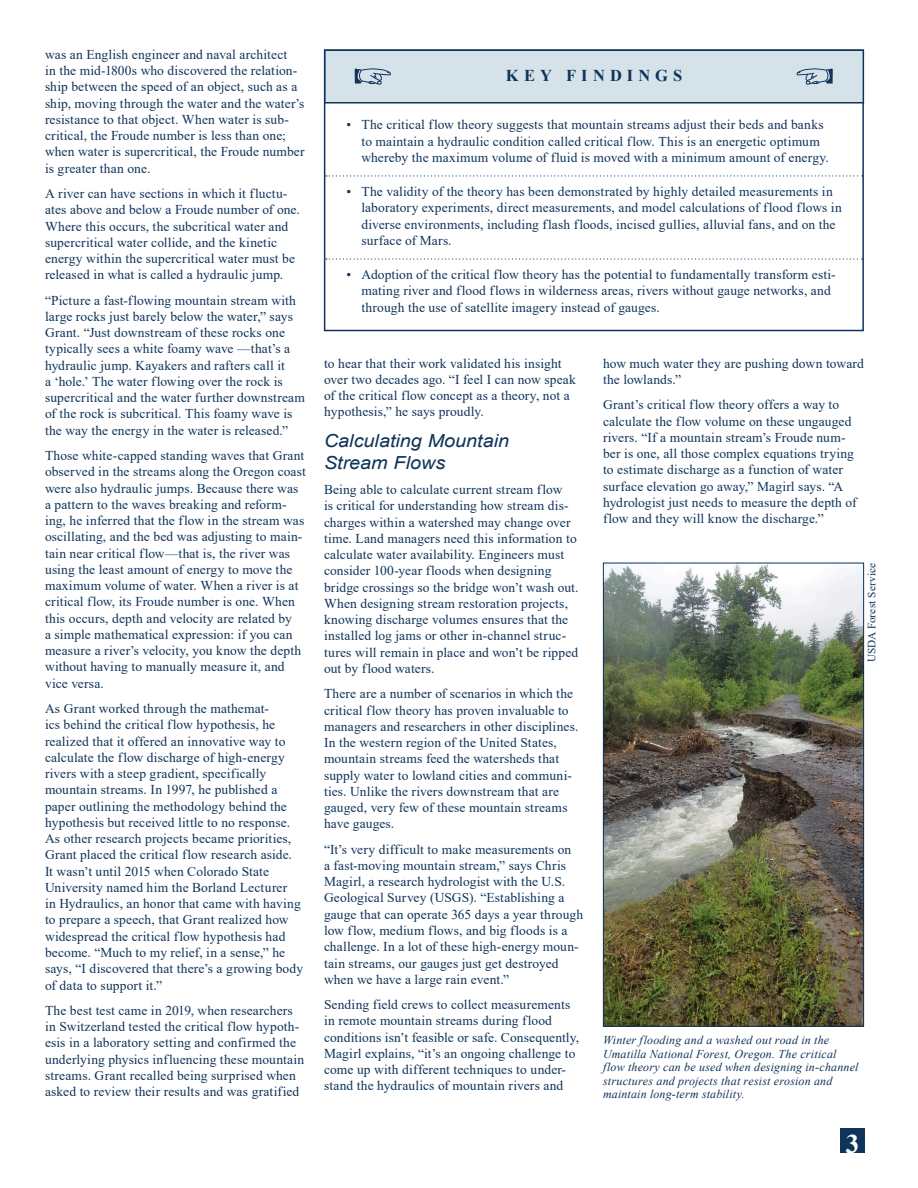
<style>
.page{position:relative;width:918px;height:1188px;background:#fff}
.page>*{position:absolute;margin:0;border:0;box-sizing:border-box;transform-origin:0 0}
.t1{font:700 27px "Times New Roman";color:#fff}
.Hed_1{font:italic 18px/21.8px "Arial";color:#0f3359;scale:1.1 1}
.t2{font:700 16.5px "Times New Roman";letter-spacing:.315em;color:#0f3359}
.body{font:13.5px/16.2px "Times New Roman";letter-spacing:.01em;color:#0f3359}
.t3{font:italic 12px/13.5px "Times New Roman";letter-spacing:.015em;color:#0f3359}
.t4{font:11.25px "Times New Roman";letter-spacing:.01em;color:#0f3359}
</style>
<div class="page">
<div style="left:840px;top:1129px;width:25px;height:24px;background:#0d3459"></div>
<svg style="left:327px;top:175px;width:531px;height:2px"></svg>
<svg style="left:327px;top:258px;width:531px;height:2px"></svg>
<svg style="left:323px;top:49px;width:542px;height:55px;background:#c6d5de"></svg>
<img style="left:605px;top:565px;width:257px;height:460px">
<div style="left:603px;top:563px;width:261px;height:464px;border:1px solid #0f3359"></div>
<p class="body" style="left:45px;top:46px;width:261px">was an English engineer and naval architect<br>in the mid-1800s who discovered the relation&shy;ship between the speed of an object, such as a ship, moving through the water and the water’s resistance to that object. When water is sub&shy;critical, the Froude number is less than one; when water is supercritical, the Froude number is greater than one.</p>
<p class="body" style="left:45px;top:185px;width:256px">A river can have sections in which it fluctu&shy;ates above and below a Froude number of one.<br>Where this occurs, the subcritical water and supercritical water collide, and the kinetic energy within the supercritical water must be released in what is called a hydraulic jump.</p>
<p class="body" style="left:45px;top:292px;width:262px">“Picture a fast-flowing mountain stream with large rocks just barely below the water,” says Grant. “Just downstream of these rocks one typically sees a white foamy wave —that’s a hydraulic jump. Kayakers and rafters call it<br>a ‘hole.’ The water flowing over the rock is supercritical and the water further downstream of the rock is subcritical. This foamy wave is the way the energy in the water is released.”</p>
<p class="body" style="left:45px;top:447px;width:263px">Those white-capped standing waves that Grant observed in the streams along the Oregon coast were also hydraulic jumps. Because there was a pattern to the waves breaking and reform&shy;ing, he inferred that the flow in the stream was oscillating, and the bed was adjusting to main&shy;tain near critical flow—that is, the river was using the least amount of energy to move the maximum volume of water. When a river is at critical flow, its Froude number is one. When this occurs, depth and velocity are related by<br>a simple mathematical expression: if you can measure a river’s velocity, you know the depth without having to manually measure it, and vice versa.</p>
<p class="body" style="left:45px;top:700px;width:260px">As Grant worked through the mathemat-<br>ics behind the critical flow hypothesis, he realized that it offered an innovative way to calculate the flow discharge of high-energy rivers with a steep gradient, specifically mountain streams. In 1997, he published a paper outlining the methodology behind the hypothesis but received little to no response.<br>As other research projects became priorities, Grant placed the critical flow research aside.<br>It wasn’t until 2015 when Colorado State University named him the Borland Lecturer<br>in Hydraulics, an honor that came with having to prepare a speech, that Grant realized how widespread the critical flow hypothesis had become. “Much to my relief, in a sense,” he says, “I discovered that there’s a growing body of data to support it.”</p>
<p class="body" style="left:45px;top:1002px;width:261px">The best test came in 2019, when researchers in Switzerland tested the critical flow hypoth&shy;esis in a laboratory setting and confirmed the underlying physics influencing these mountain streams. Grant recalled being surprised when asked to review their results and was gratified</p>
<p class="t2" style="left:506px;top:63px;width:178px">KEY FINDINGS</p>
<p class="body" style="left:361px;top:116px;width:469px;text-indent:-15px">• The critical flow theory suggests that mountain streams adjust their beds and banks to maintain a hydraulic condition called critical flow. This is an energetic optimum whereby the maximum volume of fluid is moved with a minimum amount of energy.</p>
<p class="body" style="left:361px;top:183px;width:482px;text-indent:-15px">• The validity of the theory has been demonstrated by highly detailed measurements in laboratory experiments, direct measurements, and model calculations of flood flows in diverse environments, including flash floods, incised gullies, alluvial fans, and on the surface of Mars.</p>
<p class="body" style="left:361px;top:266px;width:476px;text-indent:-15px">• Adoption of the critical flow theory has the potential to fundamentally transform esti&shy;mating river and flood flows in wilderness areas, rivers without gauge networks, and through the use of satellite imagery instead of gauges.</p>
<p class="body" style="left:324px;top:355px;width:253px">to hear that their work validated his insight over two decades ago. “I feel I can now speak of the critical flow concept as a theory, not a hypothesis,” he says proudly.</p>
<p class="Hed_1" style="left:324px;top:430px;width:170px">Calculating Mountain<br>Stream Flows</p>
<p class="body" style="left:324px;top:481px;width:256px">Being able to calculate current stream flow<br>is critical for understanding how stream dis&shy;charges within a watershed may change over time. Land managers need this information to calculate water availability. Engineers must consider 100-year floods when designing bridge crossings so the bridge won’t wash out.<br>When designing stream restoration projects, knowing discharge volumes ensures that the installed log jams or other in-channel struc&shy;tures will remain in place and won’t be ripped out by flood waters.</p>
<p class="body" style="left:324px;top:685px;width:256px">There are a number of scenarios in which the critical flow theory has proven invaluable to managers and researchers in other disciplines.<br>In the western region of the United States, mountain streams feed the watersheds that supply water to lowland cities and communi&shy;ties. Unlike the rivers downstream that are gauged, very few of these mountain streams have gauges.</p>
<p class="body" style="left:324px;top:841px;width:261px">“It’s very difficult to make measurements on<br>a fast-moving mountain stream,” says Chris Magirl, a research hydrologist with the U.S.<br>Geological Survey (USGS). “Establishing a gauge that can operate 365 days a year through low flow, medium flows, and big floods is a challenge. In a lot of these high-energy moun&shy;tain streams, our gauges just get destroyed when we have a large rain event.”</p>
<p class="body" style="left:324px;top:996px;width:257px">Sending field crews to collect measurements in remote mountain streams during flood conditions isn’t feasible or safe. Consequently, Magirl explains, “it’s an ongoing challenge to come up with different techniques to under&shy;stand the hydraulics of mountain rivers and</p>
<p class="body" style="left:603px;top:355px;width:262px">how much water they are pushing down toward the lowlands.”</p>
<p class="body" style="left:603px;top:396px;width:255px">Grant’s critical flow theory offers a way to calculate the flow volume on these ungauged rivers. “If a mountain stream’s Froude num&shy;ber is one, all those complex equations trying to estimate discharge as a function of water surface elevation go away,” Magirl says. “A hydrologist just needs to measure the depth of flow and they will know the discharge.”</p>
<p class="t4" style="left:864px;top:662px;width:101px;rotate:-90deg">USDA Forest Service</p>
<p class="t3" style="left:603px;top:1033px;width:257px">Winter flooding and a washed out road in the Umatilla National Forest, Oregon. The critical flow theory can be used when designing in-channel structures and projects that resist erosion and maintain long-term stability.</p>
<h1 class="t1" style="left:846px;top:1124px;width:15px">3</h1>
</div>
